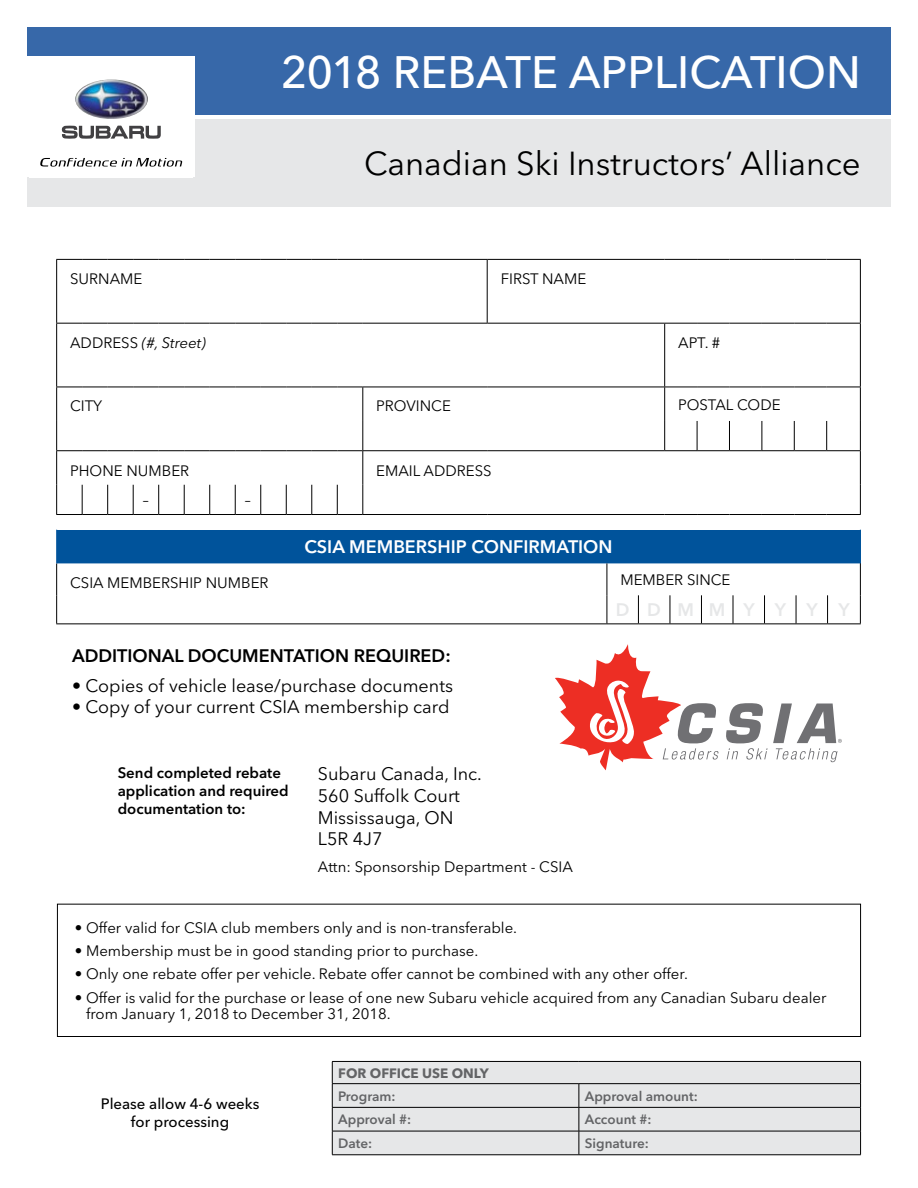
<style>
.page{position:relative;width:918px;height:1188px;background:#fff}
.page>*{position:absolute;margin:0;border:0;box-sizing:border-box;transform-origin:0 0}
.t1{font:500 45px "Avenir Next LT Pro";color:#fff}
.t2{font:33px "Avenir Next LT Pro";color:#000}
.t3{font:18px/21.6px "Avenir Next LT Pro";color:#000}
.t4{font:600 18px "Avenir Next LT Pro";color:#000}
.t5{font:600 18px "Avenir Next LT Pro";color:#fff}
.t6{font:600 18px "Avenir Next LT Pro";letter-spacing:.95em;color:#e6e7e8}
.t7{font:15px/16.5px "Avenir Next LT Pro";color:#000}
.t8{font:600 15px/18px "Avenir Next LT Pro";color:#000}
.t9{font:500 15px/18px "Avenir Next LT Pro";color:#000;text-align:center}
.t10{font:italic 15px "Avenir Next LT Pro";color:#000}
.t11{font:600 13.5px "Avenir Next LT Pro";color:#636466}
.t12{font:700 13.5px "Avenir Next LT Pro";color:#636466}
.s1{font-style:normal}
</style>
<div class="page">
<svg style="left:555px;top:644px;width:287px;height:126px"></svg>
<div style="left:57px;top:904px;width:804px;height:133px;border:1px solid #000"></div>
<div style="left:27px;top:119px;width:864px;height:88px;background:#e6e7e8"></div>
<div style="left:27px;top:27px;width:864px;height:88px;background:#3768a9"></div>
<svg style="left:27px;top:57px;width:167px;height:120px;background:#e0e2e7"></svg>
<div style="left:57px;top:530px;width:803px;height:33px;background:#00539b"></div>
<svg style="left:57px;top:563px;width:803px;height:60px"></svg>
<hr style="left:56px;top:563px;width:1px;height:32px;background:#000">
<svg style="left:56px;top:595px;width:1px;height:28px"></svg>
<hr style="left:56px;top:623px;width:551px;height:1px;background:#000">
<hr style="left:607px;top:623px;width:31px;height:1px;background:#000">
<hr style="left:638px;top:623px;width:32px;height:1px;background:#000">
<hr style="left:670px;top:623px;width:31px;height:1px;background:#000">
<hr style="left:701px;top:623px;width:32px;height:1px;background:#000">
<hr style="left:733px;top:623px;width:32px;height:1px;background:#000">
<hr style="left:765px;top:623px;width:31px;height:1px;background:#000">
<hr style="left:796px;top:623px;width:32px;height:1px;background:#000">
<hr style="left:828px;top:623px;width:33px;height:1px;background:#000">
<hr style="left:56px;top:530px;width:1px;height:33px;background:#00539b">
<hr style="left:860px;top:530px;width:1px;height:33px;background:#00539b">
<hr style="left:607px;top:563px;width:1px;height:32px;background:#000">
<hr style="left:860px;top:563px;width:1px;height:32px;background:#000">
<svg style="left:607px;top:595px;width:1px;height:28px"></svg>
<svg style="left:638px;top:595px;width:1px;height:28px"></svg>
<svg style="left:670px;top:595px;width:1px;height:28px"></svg>
<svg style="left:701px;top:595px;width:1px;height:28px"></svg>
<svg style="left:733px;top:595px;width:1px;height:28px"></svg>
<svg style="left:764px;top:595px;width:1px;height:28px"></svg>
<svg style="left:796px;top:595px;width:1px;height:28px"></svg>
<svg style="left:827px;top:595px;width:1px;height:28px"></svg>
<svg style="left:860px;top:595px;width:1px;height:28px"></svg>
<div style="left:333px;top:1062px;width:527px;height:93px;background:#e6e7e8"></div>
<hr style="left:332px;top:1061px;width:247px;height:1px;background:#000">
<hr style="left:579px;top:1061px;width:282px;height:1px;background:#000">
<hr style="left:332px;top:1083px;width:247px;height:1px;background:#000">
<hr style="left:579px;top:1083px;width:282px;height:1px;background:#000">
<hr style="left:332px;top:1107px;width:247px;height:1px;background:#000">
<hr style="left:579px;top:1107px;width:282px;height:1px;background:#000">
<hr style="left:332px;top:1131px;width:247px;height:1px;background:#000">
<svg style="left:332px;top:1062px;width:1px;height:93px"></svg>
<hr style="left:579px;top:1131px;width:282px;height:1px;background:#000">
<svg style="left:579px;top:1084px;width:1px;height:71px"></svg>
<svg style="left:860px;top:1062px;width:1px;height:93px"></svg>
<hr style="left:332px;top:1155px;width:247px;height:1px;background:#000">
<hr style="left:579px;top:1155px;width:282px;height:1px;background:#000">
<svg style="left:57px;top:260px;width:803px;height:254px"></svg>
<hr style="left:56px;top:260px;width:1px;height:63px;background:#000">
<svg style="left:56px;top:259px;width:307px;height:1px"></svg>
<hr style="left:363px;top:259px;width:124px;height:1px;background:#000">
<hr style="left:487px;top:259px;width:178px;height:1px;background:#000">
<hr style="left:487px;top:260px;width:1px;height:63px;background:#000">
<hr style="left:665px;top:259px;width:32px;height:1px;background:#000">
<hr style="left:697px;top:259px;width:32px;height:1px;background:#000">
<hr style="left:729px;top:259px;width:33px;height:1px;background:#000">
<hr style="left:762px;top:259px;width:32px;height:1px;background:#000">
<hr style="left:794px;top:259px;width:33px;height:1px;background:#000">
<hr style="left:827px;top:259px;width:34px;height:1px;background:#000">
<hr style="left:860px;top:260px;width:1px;height:63px;background:#000">
<hr style="left:56px;top:324px;width:1px;height:63px;background:#000">
<svg style="left:56px;top:323px;width:307px;height:1px"></svg>
<hr style="left:363px;top:323px;width:124px;height:1px;background:#000">
<hr style="left:487px;top:323px;width:178px;height:1px;background:#000">
<hr style="left:665px;top:323px;width:32px;height:1px;background:#000">
<hr style="left:664px;top:324px;width:1px;height:63px;background:#000">
<hr style="left:697px;top:323px;width:32px;height:1px;background:#000">
<hr style="left:729px;top:323px;width:33px;height:1px;background:#000">
<hr style="left:762px;top:323px;width:32px;height:1px;background:#000">
<hr style="left:794px;top:323px;width:33px;height:1px;background:#000">
<hr style="left:827px;top:323px;width:34px;height:1px;background:#000">
<hr style="left:860px;top:324px;width:1px;height:63px;background:#000">
<hr style="left:56px;top:387px;width:1px;height:34px;background:#000">
<svg style="left:56px;top:387px;width:306px;height:1px"></svg>
<hr style="left:363px;top:387px;width:124px;height:1px;background:#000">
<hr style="left:362px;top:387px;width:1px;height:34px;background:#000">
<hr style="left:487px;top:387px;width:178px;height:1px;background:#000">
<hr style="left:665px;top:387px;width:32px;height:1px;background:#000">
<hr style="left:664px;top:387px;width:1px;height:34px;background:#000">
<hr style="left:697px;top:387px;width:32px;height:1px;background:#000">
<hr style="left:729px;top:387px;width:33px;height:1px;background:#000">
<hr style="left:762px;top:387px;width:32px;height:1px;background:#000">
<hr style="left:794px;top:387px;width:33px;height:1px;background:#000">
<hr style="left:827px;top:387px;width:34px;height:1px;background:#000">
<hr style="left:860px;top:387px;width:1px;height:34px;background:#000">
<svg style="left:664px;top:421px;width:1px;height:29px"></svg>
<svg style="left:697px;top:421px;width:1px;height:29px"></svg>
<svg style="left:729px;top:421px;width:1px;height:29px"></svg>
<svg style="left:762px;top:421px;width:1px;height:29px"></svg>
<svg style="left:794px;top:421px;width:1px;height:29px"></svg>
<svg style="left:826px;top:421px;width:1px;height:29px"></svg>
<svg style="left:860px;top:421px;width:1px;height:29px"></svg>
<hr style="left:56px;top:451px;width:1px;height:34px;background:#000">
<svg style="left:56px;top:421px;width:307px;height:30px"></svg>
<hr style="left:363px;top:450px;width:124px;height:1px;background:#000">
<hr style="left:362px;top:451px;width:1px;height:34px;background:#000">
<hr style="left:487px;top:450px;width:178px;height:1px;background:#000">
<hr style="left:665px;top:450px;width:32px;height:1px;background:#000">
<hr style="left:697px;top:450px;width:32px;height:1px;background:#000">
<hr style="left:729px;top:450px;width:33px;height:1px;background:#000">
<hr style="left:762px;top:450px;width:32px;height:1px;background:#000">
<hr style="left:794px;top:450px;width:33px;height:1px;background:#000">
<hr style="left:827px;top:450px;width:34px;height:1px;background:#000">
<hr style="left:860px;top:451px;width:1px;height:34px;background:#000">
<svg style="left:860px;top:485px;width:1px;height:29px"></svg>
<hr style="left:363px;top:514px;width:124px;height:1px;background:#000">
<hr style="left:487px;top:514px;width:178px;height:1px;background:#000">
<hr style="left:665px;top:514px;width:32px;height:1px;background:#000">
<hr style="left:697px;top:514px;width:32px;height:1px;background:#000">
<hr style="left:729px;top:514px;width:33px;height:1px;background:#000">
<hr style="left:762px;top:514px;width:32px;height:1px;background:#000">
<hr style="left:794px;top:514px;width:33px;height:1px;background:#000">
<hr style="left:827px;top:514px;width:34px;height:1px;background:#000">
<svg style="left:56px;top:485px;width:307px;height:30px"></svg>
<h1 class="t1" style="left:281px;top:45px;width:581px">2018 REBATE APPLICATION</h1>
<h2 class="t2" style="left:364px;top:144px;width:498px">Canadian Ski Instructors’ Alliance</h2>
<p class="t7" style="left:70px;top:271px;width:74px">SURNAME</p>
<p class="t7" style="left:501px;top:271px;width:87px">FIRST NAME</p>
<p class="t10" style="left:70px;top:334px;width:137px"><span class="s1">ADDRESS</span> (#, Street)</p>
<p class="t7" style="left:678px;top:335px;width:44px">APT. #</p>
<p class="t7" style="left:70px;top:397px;width:34px">CITY</p>
<p class="t7" style="left:376px;top:397px;width:76px">PROVINCE</p>
<p class="t7" style="left:678px;top:396px;width:104px">POSTAL CODE</p>
<p class="t7" style="left:70px;top:462px;width:121px">PHONE NUMBER</p>
<p class="t7" style="left:376px;top:462px;width:117px">EMAIL ADDRESS</p>
<p class="t7" style="left:143px;top:492px;width:7px">–</p>
<p class="t7" style="left:245px;top:492px;width:7px">–</p>
<p class="t5" style="left:304px;top:536px;width:310px">CSIA MEMBERSHIP CONFIRMATION</p>
<p class="t7" style="left:70px;top:575px;width:200px">CSIA MEMBERSHIP NUMBER</p>
<p class="t7" style="left:620px;top:572px;width:112px">MEMBER SINCE</p>
<p class="t6" style="left:616px;top:599px;width:235px">DDMMY Y Y Y</p>
<p class="t4" style="left:72px;top:644px;width:380px">ADDITIONAL DOCUMENTATION REQUIRED:</p>
<p class="t3" style="left:72px;top:675px;width:383px">• Copies of vehicle lease/purchase documents</p>
<p class="t3" style="left:72px;top:696px;width:379px">• Copy of your current CSIA membership card</p>
<p class="t8" style="left:118px;top:764px;width:173px">Send completed rebate application and required documentation to:</p>
<p class="t3" style="left:318px;top:763px;width:165px">Subaru Canada, Inc.<br>560 Suffolk Court<br>Mississauga, ON<br>L5R 4J7</p>
<p class="t7" style="left:318px;top:858px;width:257px">Attn: Sponsorship Department - CSIA</p>
<p class="t7" style="left:75px;top:919px;width:444px">• Offer valid for CSIA club members only and is non-transferable.</p>
<p class="t7" style="left:75px;top:943px;width:405px">• Membership must be in good standing prior to purchase.</p>
<p class="t7" style="left:75px;top:966px;width:615px">• Only one rebate offer per vehicle. Rebate offer cannot be combined with any other offer.</p>
<p class="t7" style="left:86px;top:989px;width:742px;text-indent:-11px">• Offer is valid for the purchase or lease of one new Subaru vehicle acquired from any Canadian Subaru dealer from January 1, 2018 to December 31, 2018.</p>
<p class="t9" style="left:101px;top:1095px;width:160px">Please allow 4-6 weeks for processing</p>
<p class="t12" style="left:338px;top:1065px;width:152px">FOR OFFICE USE ONLY</p>
<p class="t11" style="left:338px;top:1088px;width:59px">Program:</p>
<p class="t11" style="left:585px;top:1088px;width:114px">Approval amount:</p>
<p class="t11" style="left:338px;top:1111px;width:74px">Approval #:</p>
<p class="t11" style="left:585px;top:1111px;width:68px">Account #:</p>
<p class="t11" style="left:338px;top:1135px;width:35px">Date:</p>
<p class="t11" style="left:585px;top:1135px;width:65px">Signature:</p>
</div>
